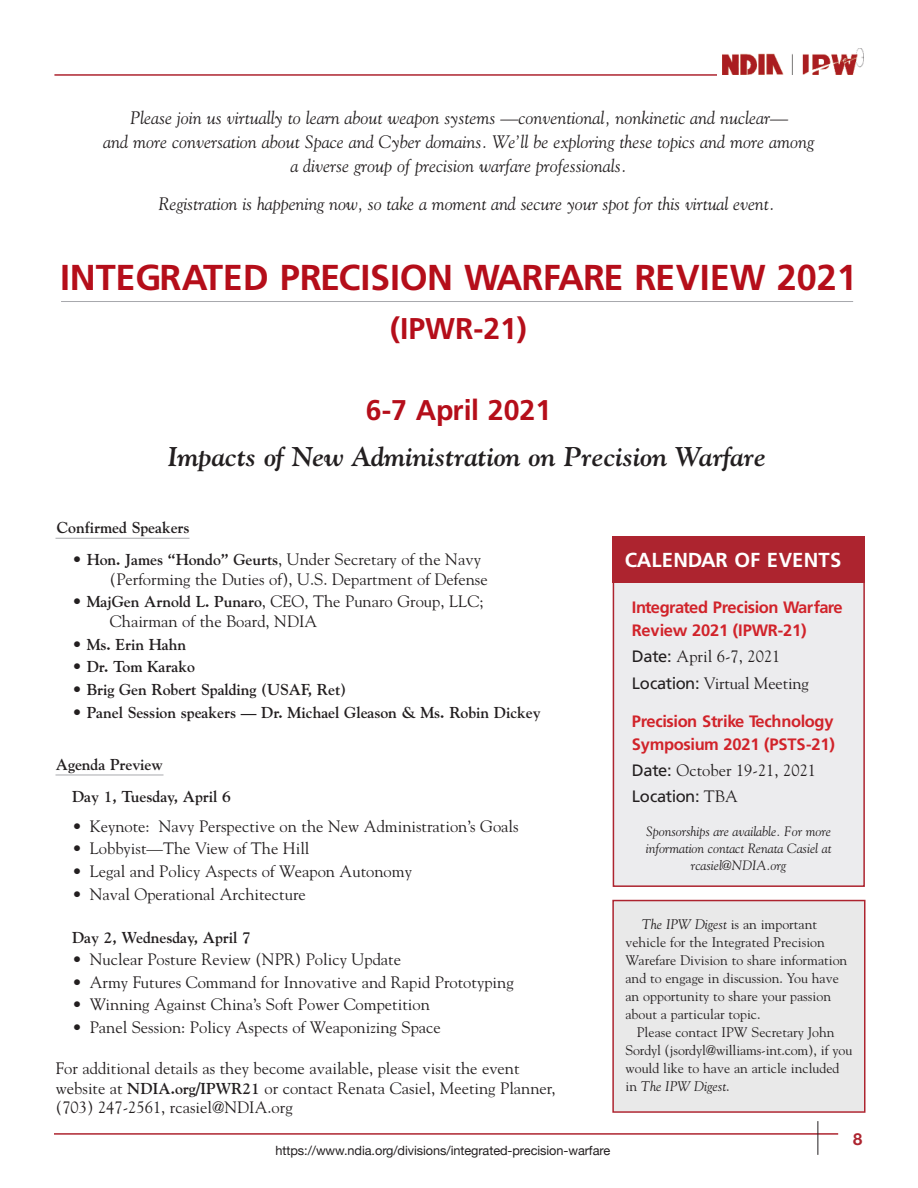
<style>
.page{position:relative;width:918px;height:1188px;background:#fff}
.page>*{position:absolute;margin:0;border:0;box-sizing:border-box;transform-origin:0 0}
.t1{font:700 36px "Frutiger";letter-spacing:-.01em;color:#b50e1a}
.t2{font:700 30px "Frutiger";color:#b50e1a}
.t3{font:700 28.5px "Frutiger";color:#b50e1a}
.t4{font:italic 700 27px "Goudy";letter-spacing:-.005em;color:#231f20}
.t5{font:700 20.25px "Frutiger";color:#fff}
.t6{font:italic 18px/24px "Goudy";color:#231f20;text-align:center}
.t7{font:16.5px/19.5px "Goudy";color:#231f20}
.t8{font:700 16.5px/22.5px "Frutiger";letter-spacing:-.01em;color:#d1232a}
.t9{font:16.5px "Frutiger";letter-spacing:-.02em;color:#231f20}
.t10{font:700 16.5px "Helvetica Neue";color:#ad242f}
.t11{font:700 15.75px/32.4px "Goudy";letter-spacing:-.005em;color:#231f20}
.t12{font:13.8px/18px "Goudy";color:#231f20}
.t13{font:italic 13.5px/17.2px "Goudy";letter-spacing:-.005em;color:#231f20;text-align:center}
.t14{font:12.75px "Helvetica Neue";letter-spacing:-.005em;color:#231f20}
.s1{font-weight:700;font-size:15.75px}
.s2{font-weight:400;font-size:16.5px}
.s3{font-family:"Frutiger"}
.s4{font-family:"Goudy"}
.s5{font-style:italic}
</style>
<div class="page">
<hr style="left:54px;top:1133px;width:784px;height:2px;background:#ad242f">
<hr style="left:818px;top:1121px;width:1px;height:34px;background:#231f20">
<hr style="left:54px;top:74px;width:810px;height:2px;background:#ad242f">
<div style="left:717px;top:42px;width:151px;height:44px;background:#fff"></div>
<img style="left:723px;top:48px;width:140px;height:27px">
<div style="left:614px;top:577px;width:249px;height:308px;background:#ececee"></div>
<div style="left:613px;top:576px;width:252px;height:311px;border:2px solid #ad242f"></div>
<div style="left:613px;top:536px;width:252px;height:46px;background:#ad242f"></div>
<div style="left:614px;top:901px;width:250px;height:210px;background:#e9e9e9"></div>
<div style="left:612px;top:900px;width:254px;height:213px;border:2px solid #ad242f"></div>
<hr style="left:61px;top:301px;width:792px;height:1px;background:#a8a9ad">
<hr style="left:55px;top:538px;width:134px;height:1px;background:#a8a9ad">
<hr style="left:56px;top:775px;width:108px;height:1px;background:#a8a9ad">
<p class="t6" style="left:103px;top:105px;width:712px">Please join us virtually to learn about weapon systems —conventional, nonkinetic and nuclear—<br>and more conversation about Space and Cyber domains. We’ll be exploring these topics and more among a diverse group of precision warfare professionals.</p>
<p class="t6" style="left:159px;top:191px;width:618px">Registration is happening now, so take a moment and secure your spot for this virtual event.</p>
<h1 class="t1" style="left:60px;top:263px;width:798px">INTEGRATED PRECISION WARFARE REVIEW 2021</h1>
<h2 class="t2" style="left:390px;top:317px;width:138px">(IPWR-21)</h2>
<h3 class="t3" style="left:366px;top:399px;width:187px">6-7 April 2021</h3>
<h3 class="t4" style="left:167px;top:441px;width:600px">Impacts of New Administration on Precision Warfare</h3>
<p class="t11" style="left:57px;top:511px;width:134px">Confirmed Speakers</p>
<p class="t7" style="left:110px;top:550px;width:379px;text-indent:-38px">• <span class="s1">Hon. James “Hondo” Geurts</span>, Under Secretary of the Navy (Performing the Duties of), U.S. Department of Defense</p>
<p class="t7" style="left:110px;top:592px;width:375px;text-indent:-38px">• <span class="s1">MajGen Arnold L. Punaro</span>, CEO, The Punaro Group, LLC;<br>Chairman of the Board, NDIA</p>
<p class="t11" style="left:72px;top:628px;width:116px"><span class="s2">•</span> Ms. Erin Hahn</p>
<p class="t11" style="left:72px;top:651px;width:124px"><span class="s2">•</span> Dr. Tom Karako</p>
<p class="t11" style="left:72px;top:674px;width:276px"><span class="s2">•</span> Brig Gen Robert Spalding (USAF, Ret)</p>
<p class="t11" style="left:72px;top:696px;width:470px"><span class="s2">•</span> Panel Session speakers — Dr. Michael Gleason &amp; Ms. Robin Dickey</p>
<p class="t11" style="left:72px;top:748px;width:160px;text-indent:-16px">Agenda Preview<br>Day 1, Tuesday, April 6</p>
<p class="t7" style="left:72px;top:816px;width:448px">• Keynote: Navy Perspective on the New Administration’s Goals</p>
<p class="t7" style="left:72px;top:839px;width:239px">• Lobbyist—The View of The Hill</p>
<p class="t7" style="left:72px;top:862px;width:341px">• Legal and Policy Aspects of Weapon Autonomy</p>
<p class="t7" style="left:72px;top:884px;width:235px">• Naval Operational Architecture</p>
<p class="t11" style="left:72px;top:922px;width:180px">Day 2, Wednesday, April 7</p>
<p class="t7" style="left:72px;top:949px;width:330px">• Nuclear Posture Review (NPR) Policy Update</p>
<p class="t7" style="left:72px;top:972px;width:443px">• Army Futures Command for Innovative and Rapid Prototyping</p>
<p class="t7" style="left:72px;top:995px;width:359px">• Winning Against China’s Soft Power Competition</p>
<p class="t7" style="left:72px;top:1018px;width:370px">• Panel Session: Policy Aspects of Weaponizing Space</p>
<p class="t7" style="left:56px;top:1059px;width:501px">For additional details as they become available, please visit the event website at <span class="s1">NDIA.org/IPWR21</span> or contact Renata Casiel, Meeting Planner, (703) 247-2561, rcasiel@NDIA.org</p>
<p class="t14" style="left:276px;top:1142px;width:336px">https://www.ndia.org/divisions/integrated-precision-warfare</p>
<p class="t5" style="left:625px;top:552px;width:218px">CALENDAR OF EVENTS</p>
<p class="t8" style="left:632px;top:598px;width:213px">Integrated Precision Warfare<br>Review 2021 (IPWR-21)</p>
<p class="t7" style="left:632px;top:643px;width:179px;line-height:26.2px"><span class="s3">Date:</span> April 6-7, 2021<br><span class="s3">Location:</span> Virtual Meeting</p>
<p class="t8" style="left:632px;top:712px;width:205px">Precision Strike Technology<br>Symposium 2021 (PSTS-21)</p>
<p class="t7" style="left:632px;top:761px;width:186px"><span class="s3">Date:</span> October 19-21, 2021</p>
<p class="t9" style="left:632px;top:790px;width:108px">Location: <span class="s4">TBA</span></p>
<p class="t13" style="left:646px;top:823px;width:187px">Sponsorships are available. For more information contact Renata Casiel at rcasiel@NDIA.org</p>
<p class="t12" style="left:626px;top:916px;width:223px;text-indent:16px"><span class="s5">The IPW Digest</span> is an important vehicle for the Integrated Precision Warefare Division to share information and to engage in discussion. You have an opportunity to share your passion about a particular topic.</p>
<p class="t12" style="left:626px;top:1024px;width:228px;text-indent:11px">Please contact IPW Secretary John Sordyl (jsordyl@williams-int.com), if you would like to have an article included in <span class="s5">The IPW Digest</span>.</p>
<p class="t10" style="left:853px;top:1129px;width:11px">8</p>
</div>
